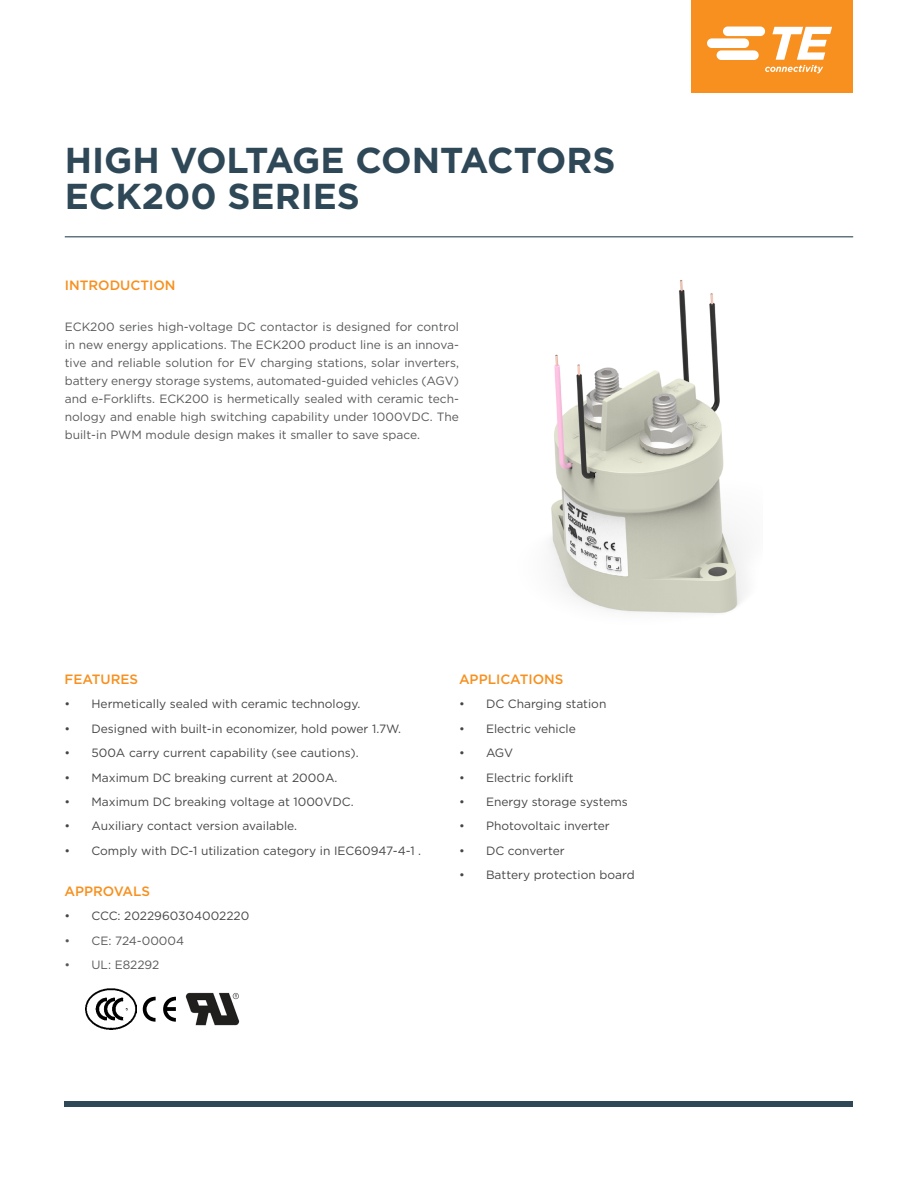
<style>
.page{position:relative;width:918px;height:1188px;background:#fff}
.page>*{position:absolute;margin:0;border:0;box-sizing:border-box;transform-origin:0 0}
.t1{font:700 36px/36px "Gotham";color:#2e4857}
.t2{font:500 13.5px "Gotham";color:#f7901e}
.t3{font:12px "Gotham";color:#464547}
.t4{font:12px/18px "Gotham";color:#58595b;text-align:justify}
</style>
<div class="page">
<img style="left:550px;top:280px;width:196px;height:333px">
<div style="left:65px;top:1101px;width:788px;height:6px;background:#2e4857"></div>
<div style="left:691px;top:0;width:162px;height:93px;background:#f7901e"></div>
<svg style="left:707px;top:27px;width:125px;height:46px"></svg>
<hr style="left:65px;top:236px;width:788px;height:1px;background:#2e4857">
<img style="left:85px;top:989px;width:51px;height:40px">
<svg style="left:143px;top:997px;width:33px;height:25px"></svg>
<img style="left:185px;top:992px;width:54px;height:34px">
<h1 class="t1" style="left:65px;top:143px;width:552px">HIGH VOLTAGE CONTACTORS<br>ECK200 SERIES</h1>
<p class="t2" style="left:65px;top:276px;width:112px">INTRODUCTION</p>
<p class="t4" style="left:65px;top:318px;width:396px">ECK200 series high-voltage DC contactor is designed for control in new energy applications. The ECK200 product line is an innova&shy;tive and reliable solution for EV charging stations, solar inverters, battery energy storage systems, automated-guided vehicles (AGV) and e-Forklifts. ECK200 is hermetically sealed with ceramic tech&shy;nology and enable high switching capability under 1000VDC. The built-in PWM module design makes it smaller to save space.</p>
<p class="t2" style="left:64px;top:670px;width:75px">FEATURES</p>
<p class="t3" style="left:64px;top:697px;width:297px">• Hermetically sealed with ceramic technology.</p>
<p class="t3" style="left:64px;top:721px;width:338px">• Designed with built-in economizer, hold power 1.7W.</p>
<p class="t3" style="left:64px;top:745px;width:296px">• 500A carry current capability (see cautions).</p>
<p class="t3" style="left:64px;top:770px;width:274px">• Maximum DC breaking current at 2000A.</p>
<p class="t3" style="left:64px;top:794px;width:291px">• Maximum DC breaking voltage at 1000VDC.</p>
<p class="t3" style="left:64px;top:818px;width:234px">• Auxiliary contact version available.</p>
<p class="t3" style="left:64px;top:843px;width:358px">• Comply with DC-1 utilization category in IEC60947-4-1 .</p>
<p class="t2" style="left:64px;top:883px;width:87px">APPROVALS</p>
<p class="t3" style="left:64px;top:909px;width:186px">• CCC: 2022960304002220</p>
<p class="t4" style="left:64px;top:931px;width:121px">• CE: 724-00004</p>
<p class="t4" style="left:64px;top:956px;width:97px">• UL: E82292</p>
<p class="t2" style="left:459px;top:670px;width:106px">APPLICATIONS</p>
<p class="t3" style="left:459px;top:697px;width:149px">• DC Charging station</p>
<p class="t3" style="left:459px;top:721px;width:118px">• Electric vehicle</p>
<p class="t3" style="left:459px;top:745px;width:56px">• AGV</p>
<p class="t3" style="left:459px;top:770px;width:116px">• Electric forklift</p>
<p class="t3" style="left:459px;top:794px;width:170px">• Energy storage systems</p>
<p class="t3" style="left:459px;top:818px;width:152px">• Photovoltaic inverter</p>
<p class="t3" style="left:459px;top:843px;width:107px">• DC converter</p>
<p class="t3" style="left:459px;top:867px;width:177px">• Battery protection board</p>
</div>
